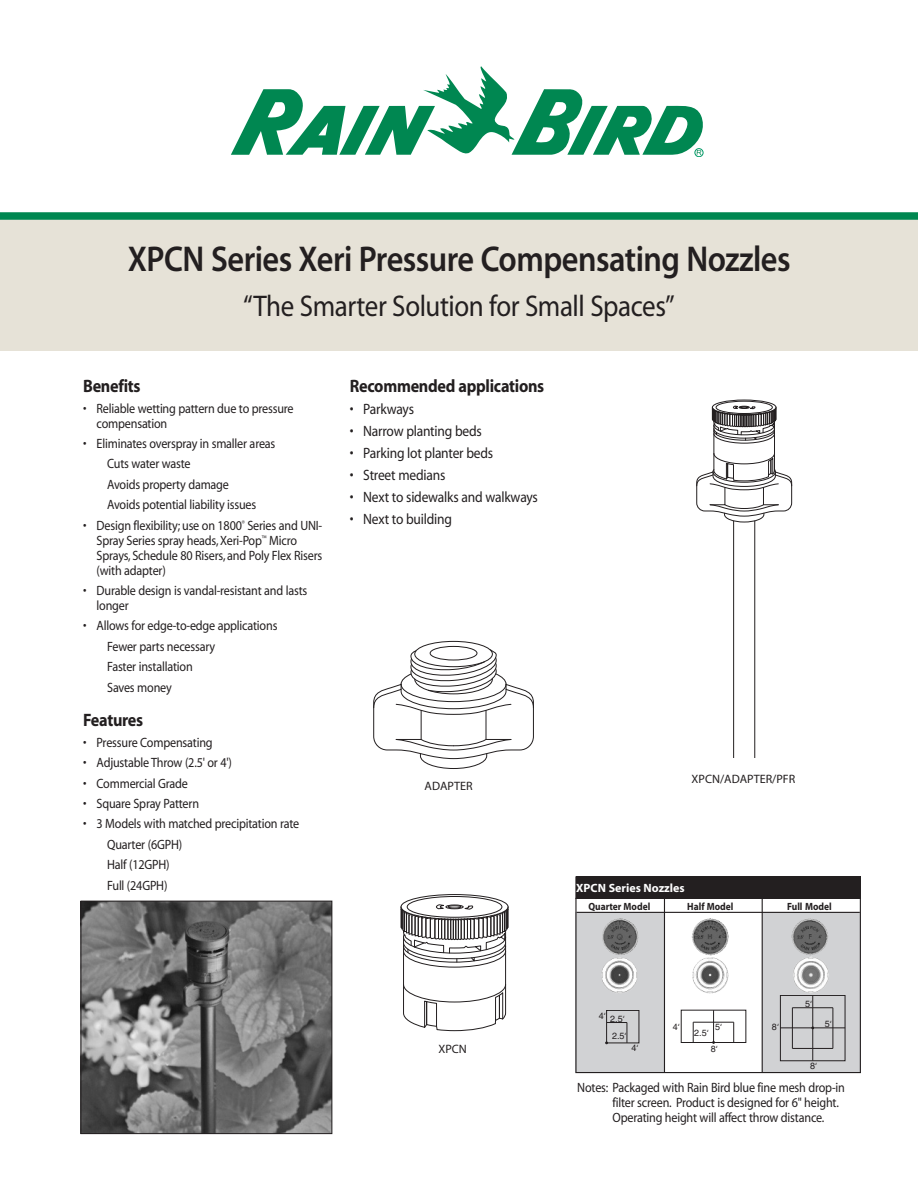
<style>
.page{position:relative;width:918px;height:1188px;background:#fff}
.page>*{position:absolute;margin:0;border:0;box-sizing:border-box;transform-origin:0 0}
.t1{font:36px "Myriad MM.565.600";letter-spacing:-.015em;color:#231f20;scale:.9 1}
.t2{font:30px "Myriad";letter-spacing:-.015em;color:#231f20;scale:.9 1}
.t3{font:700 18px "Myriad";letter-spacing:-.015em;color:#231f20;scale:.9 1}
.t4{font:15px "Myriad";letter-spacing:-.015em;color:#231f20;scale:.9 1}
.t5{font:13.5px/20.4px "Myriad";letter-spacing:-.015em;color:#231f20;scale:.9 1}
.t6{font:12.15px "Myriad";color:#231f20}
.t7{font:700 12px "Myriad";color:#fff}
.t8{font:700 10.5px "Myriad";color:#231f20;scale:.9 1}
.t9{font:9px "Helvetica";color:#231f20}
.s1{font-family:"Myriad"}
</style>
<div class="page">
<div style="left:0;top:216px;width:918px;height:135px;background:#e6e2d7"></div>
<svg style="left:231px;top:66px;width:472px;height:90px"></svg>
<div style="left:695px;top:148px;width:8px;height:9px;border:1px solid #009a67;border-radius:50%"></div>
<div style="left:401px;top:894px;width:107px;height:26px;border:1px solid #231f20;border-radius:50%"></div>
<div style="left:407px;top:896px;width:95px;height:22px;border:1px solid #231f20;border-radius:50%"></div>
<svg style="left:400px;top:904px;width:109px;height:127px"></svg>
<div style="left:414px;top:641px;width:79px;height:26px;border:1px solid #231f20;border-radius:50%"></div>
<div style="left:430px;top:646px;width:47px;height:14px;border:1px solid #231f20;border-radius:50%"></div>
<svg style="left:373px;top:649px;width:161px;height:120px"></svg>
<div style="left:712px;top:400px;width:64px;height:15px;border:1px solid #231f20;border-radius:50%"></div>
<div style="left:716px;top:401px;width:57px;height:13px;border:1px solid #231f20;border-radius:50%"></div>
<svg style="left:696px;top:405px;width:97px;height:118px"></svg>
<hr style="left:733px;top:521px;width:1px;height:236px;background:#231f20">
<hr style="left:754px;top:521px;width:1px;height:236px;background:#231f20">
<img style="left:83px;top:903px;width:247px;height:229px">
<div style="left:81px;top:901px;width:251px;height:233px;border:1px solid #231f20"></div>
<div style="left:575px;top:912px;width:90px;height:161px;background:#d1d2d4"></div>
<div style="left:762px;top:913px;width:99px;height:159px;background:#d1d2d4"></div>
<div style="left:576px;top:876px;width:285px;height:23px;background:#231f20"></div>
<hr style="left:577px;top:912px;width:283px;height:1px;background:#231f20">
<div style="left:575px;top:876px;width:286px;height:197px;border:1px solid #231f20"></div>
<hr style="left:575px;top:898px;width:286px;height:1px;background:#231f20">
<img style="left:602px;top:918px;width:37px;height:37px">
<img style="left:601px;top:957px;width:36px;height:36px">
<img style="left:692px;top:918px;width:37px;height:37px">
<img style="left:692px;top:957px;width:37px;height:37px">
<img style="left:792px;top:918px;width:37px;height:75px">
<hr style="left:664px;top:897px;width:1px;height:176px;background:#231f20">
<hr style="left:762px;top:894px;width:1px;height:179px;background:#231f20">
<hr style="left:713px;top:1010px;width:1px;height:33px;background:#231f20">
<svg style="left:693px;top:1022px;width:41px;height:19px"></svg>
<div style="left:681px;top:1010px;width:65px;height:33px;border:1px solid #231f20"></div>
<hr style="left:813px;top:996px;width:1px;height:32px;background:#231f20">
<hr style="left:780px;top:1028px;width:33px;height:1px;background:#231f20">
<hr style="left:813px;top:1028px;width:32px;height:1px;background:#231f20">
<hr style="left:813px;top:1028px;width:1px;height:33px;background:#231f20">
<svg style="left:792px;top:1007px;width:42px;height:42px"></svg>
<div style="left:780px;top:995px;width:65px;height:66px;border:1px solid #231f20"></div>
<svg style="left:606px;top:1022px;width:22px;height:22px"></svg>
<div style="left:606px;top:1010px;width:33px;height:33px;border:1px solid #231f20"></div>
<div style="left:0;top:212px;width:918px;height:8px;background:#008751"></div>
<h1 class="t1" style="left:128px;top:246px;width:738px">XPCN Series Xeri Pressure Compensating Nozzles</h1>
<h2 class="t2" style="left:243px;top:295px;width:481px">“The Smarter Solution for Small Spaces”</h2>
<h3 class="t3" style="left:83px;top:379px;width:65px">Benefits</h3>
<p class="t5" style="left:97px;top:402px;width:221px;line-height:15px;text-indent:-13px">• Reliable wetting pattern due to pressure compensation</p>
<p class="t5" style="left:107px;top:435px;width:188px;text-indent:-24px">• Eliminates overspray in smaller areas<br>Cuts water waste<br>Avoids property damage<br>Avoids potential liability issues</p>
<p class="t5" style="left:97px;top:519px;width:252px;line-height:15px;text-indent:-14px">• Design flexibility; use on 1800<sup>®</sup> Series and UNI-Spray Series spray heads, Xeri-Pop<sup>™</sup> Micro Sprays, Schedule 80 Risers, and Poly Flex Risers (with adapter)</p>
<p class="t5" style="left:97px;top:584px;width:236px;line-height:15px;text-indent:-13px">• Durable design is vandal-resistant and lasts longer</p>
<p class="t5" style="left:107px;top:617px;width:191px;text-indent:-24px">• Allows for edge-to-edge applications<br>Fewer parts necessary<br>Faster installation<br>Saves money</p>
<h3 class="t3" style="left:83px;top:714px;width:68px">Features</h3>
<p class="t5" style="left:83px;top:733px;width:145px">• Pressure Compensating</p>
<p class="t5" style="left:83px;top:754px;width:167px">• Adjustable Throw (2.5' or 4')</p>
<p class="t5" style="left:83px;top:774px;width:118px">• Commercial Grade</p>
<p class="t5" style="left:83px;top:795px;width:130px">• Square Spray Pattern</p>
<p class="t5" style="left:107px;top:815px;width:215px;text-indent:-24px">• 3 Models with matched precipitation rate<br>Quarter (6GPH)<br>Half (12GPH)<br>Full (24GPH)</p>
<h3 class="t3" style="left:350px;top:379px;width:218px">Recommended applications</h3>
<p class="t4" style="left:350px;top:404px;width:73px">• Parkways</p>
<p class="t4" style="left:350px;top:425px;width:148px">• Narrow planting beds</p>
<p class="t4" style="left:350px;top:447px;width:161px">• Parking lot planter beds</p>
<p class="t4" style="left:350px;top:469px;width:108px">• Street medians</p>
<p class="t4" style="left:350px;top:491px;width:211px">• Next to sidewalks and walkways</p>
<p class="t4" style="left:350px;top:513px;width:115px">• Next to building</p>
<p class="t6" style="left:425px;top:782px;width:49px">ADAPTER</p>
<p class="t6" style="left:692px;top:774px;width:105px">XPCN/ADAPTER/PFR</p>
<p class="t7" style="left:576px;top:883px;width:110px">XPCN Series Nozzles</p>
<p class="t8" style="left:588px;top:903px;width:70px">Quarter Model</p>
<p class="t8" style="left:687px;top:903px;width:53px">Half Model</p>
<p class="t8" style="left:787px;top:903px;width:51px">Full Model</p>
<p class="t6" style="left:439px;top:1044px;width:30px">XPCN</p>
<p class="t9" style="left:599px;top:1013px;width:8px">4<span class="s1">‘</span></p>
<p class="t9" style="left:610px;top:1015px;width:16px">2.5<span class="s1">‘</span></p>
<p class="t9" style="left:612px;top:1033px;width:16px">2.5<span class="s1">‘</span></p>
<p class="t9" style="left:632px;top:1044px;width:8px">4<span class="s1">‘</span></p>
<p class="t9" style="left:673px;top:1023px;width:8px">4<span class="s1">‘</span></p>
<p class="t9" style="left:715px;top:1023px;width:8px">5<span class="s1">‘</span></p>
<p class="t9" style="left:694px;top:1029px;width:16px">2.5<span class="s1">‘</span></p>
<p class="t9" style="left:711px;top:1045px;width:8px">8<span class="s1">‘</span></p>
<p class="t9" style="left:772px;top:1024px;width:8px">8<span class="s1">‘</span></p>
<p class="t9" style="left:805px;top:1000px;width:8px">5<span class="s1">‘</span></p>
<p class="t9" style="left:825px;top:1021px;width:8px">5<span class="s1">‘</span></p>
<p class="t9" style="left:810px;top:1063px;width:8px">8<span class="s1">‘</span></p>
<p class="t5" style="left:613px;top:1082px;width:260px;line-height:15px;text-indent:-35px">Notes: Packaged with Rain Bird blue fine mesh drop-in filter screen. Product is designed for 6" height.<br>Operating height will affect throw distance.</p>
</div>
